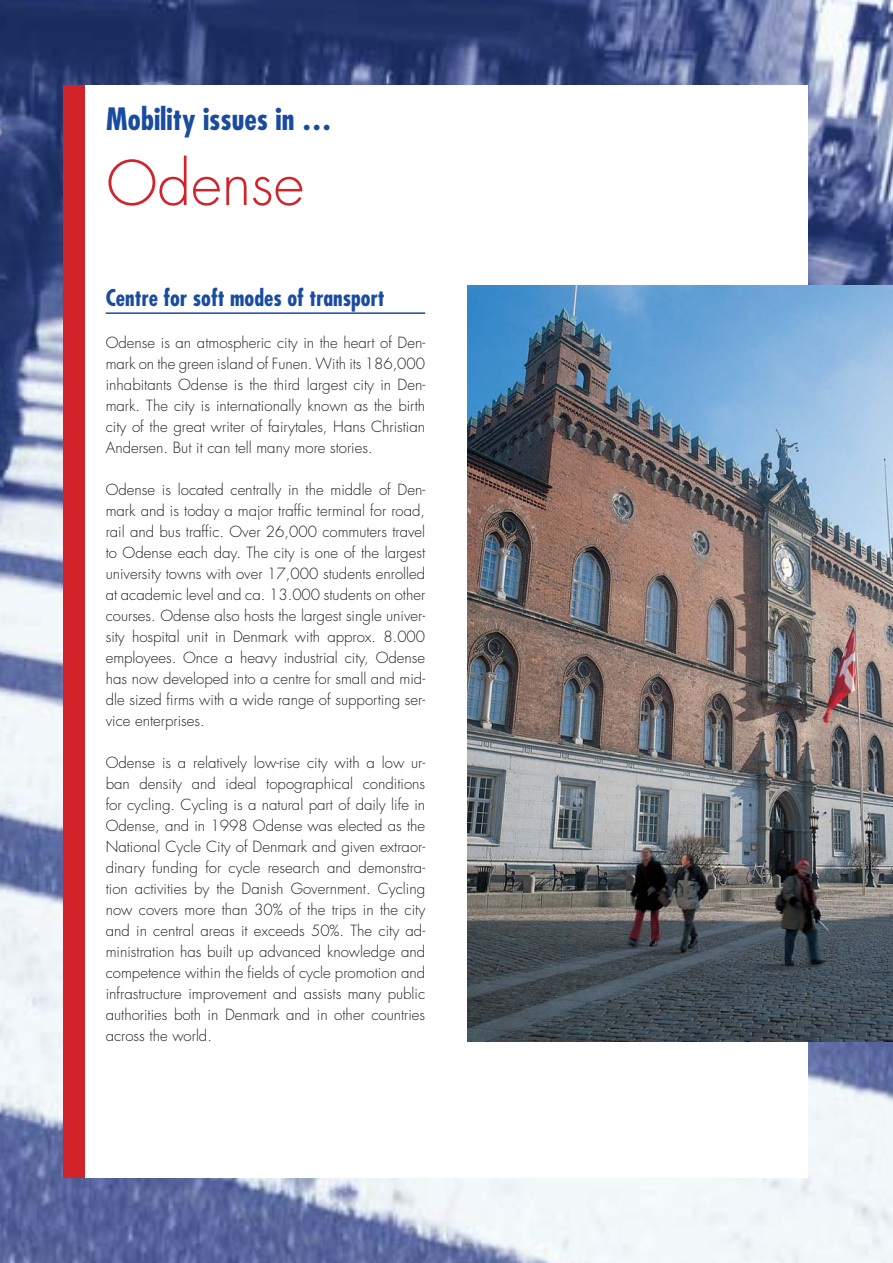
<style>
.page{position:relative;width:893px;height:1263px;background:#fff}
.page>*{position:absolute;margin:0;border:0;box-sizing:border-box;transform-origin:0 0}
.t1{font:300 60px "Futura";color:#d2232a}
.t2{font:700 condensed 30px "Futura";color:#194ba0}
.t3{font:700 condensed 22.5px "Futura";color:#194ba0}
.t4{font:300 15px/21px "Futura";color:#231f20;text-align:justify}
</style>
<div class="page">
<img style="left:0;top:0;width:893px;height:1263px">
<div style="left:85px;top:85px;width:723px;height:1093px;background:#fff"></div>
<div style="left:64px;top:85px;width:21px;height:1093px;background:#d2232a"></div>
<hr style="left:106px;top:312px;width:319px;height:2px;background:#194ba0">
<img style="left:468px;top:285px;width:425px;height:756px">
<h2 class="t2" style="left:106px;top:106px;width:227px">Mobility issues in …</h2>
<h1 class="t1" style="left:106px;top:156px;width:199px">Odense</h1>
<h3 class="t3" style="left:106px;top:288px;width:281px">Centre for soft modes of transport</h3>
<p class="t4" style="left:106px;top:333px;width:321px">Odense is an atmospheric city in the heart of Den&shy;mark on the green island of Funen. With its 186,000 inhabitants Odense is the third largest city in Den&shy;mark. The city is internationally known as the birth city of the great writer of fairytales, Hans Christian Andersen. But it can tell many more stories.</p>
<p class="t4" style="left:106px;top:480px;width:321px">Odense is located centrally in the middle of Den&shy;mark and is today a major traffic terminal for road, rail and bus traffic. Over 26,000 commuters travel to Odense each day. The city is one of the largest university towns with over 17,000 students enrolled at academic level and ca. 13.000 students on other courses. Odense also hosts the largest single univer&shy;sity hospital unit in Denmark with approx. 8.000 employees. Once a heavy industrial city, Odense has now developed into a centre for small and mid&shy;dle sized firms with a wide range of supporting ser&shy;vice enterprises.</p>
<p class="t4" style="left:106px;top:753px;width:321px">Odense is a relatively low-rise city with a low ur&shy;ban density and ideal topographical conditions for cycling. Cycling is a natural part of daily life in Odense, and in 1998 Odense was elected as the National Cycle City of Denmark and given extraor&shy;dinary funding for cycle research and demonstra&shy;tion activities by the Danish Government. Cycling now covers more than 30% of the trips in the city and in central areas it exceeds 50%. The city ad&shy;ministration has built up advanced knowledge and competence within the fields of cycle promotion and infrastructure improvement and assists many public authorities both in Denmark and in other countries across the world.</p>
</div>
